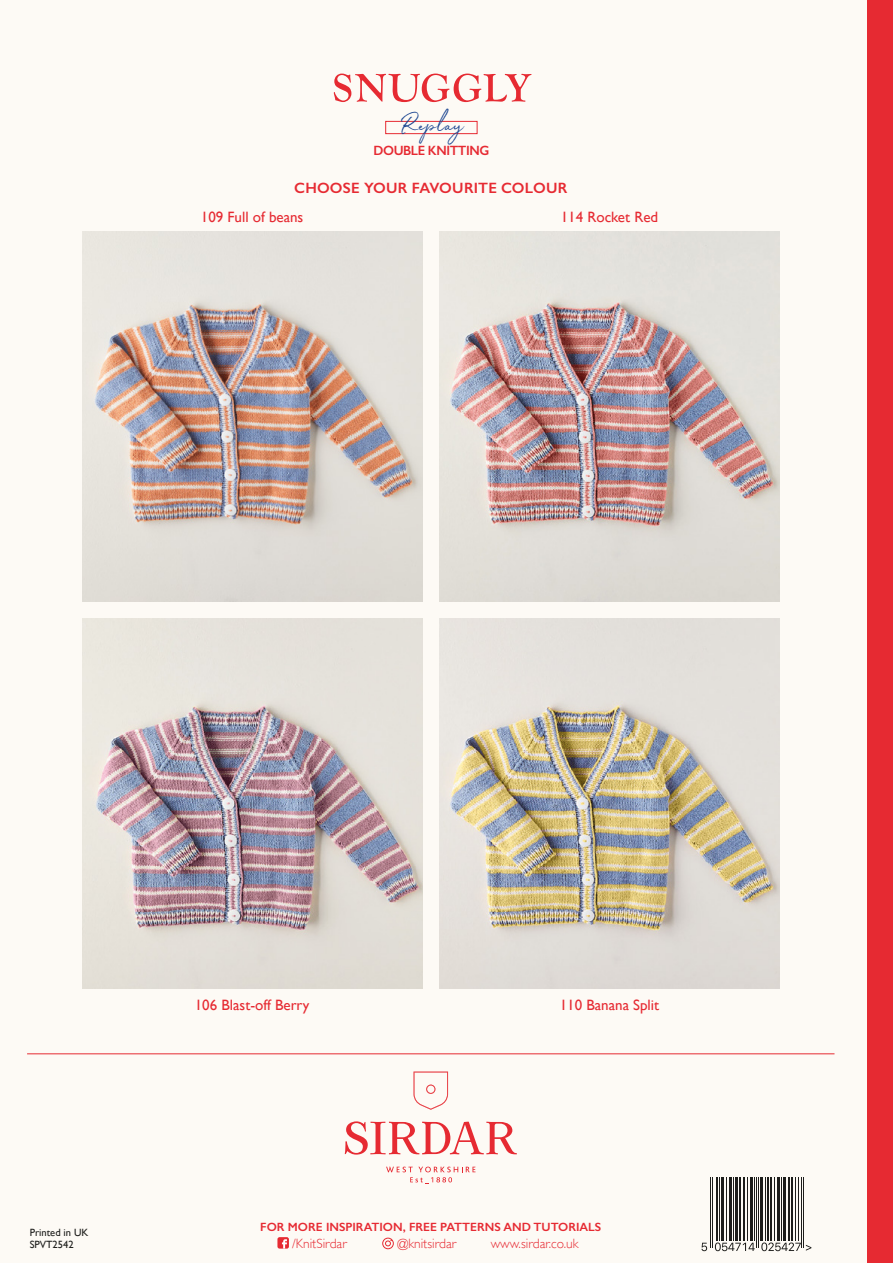
<style>
.page{position:relative;width:893px;height:1263px;background:#fdfaf5}
.page>*{position:absolute;margin:0;border:0;box-sizing:border-box;transform-origin:0 0}
.t1{font:25.5px "White Oleander";letter-spacing:.02em;color:#17428f}
.t2{font:15px "Gill Sans";color:#e62a32}
.t3{font:600 15px "Gill Sans";letter-spacing:.01em;color:#e62a32}
.t4{font:300 13.5px "Gill Sans";color:#e62a32}
.t5{font:600 13.5px "Gill Sans";letter-spacing:-.03em;color:#e62a32;scale:.96 1}
.t6{font:600 12px "Gill Sans";color:#e62a32}
.t7{font:10.5px/12px "Gill Sans";color:#1d1d1b}
</style>
<div class="page">
<div style="left:867px;top:0;width:26px;height:1263px;background:#e62a32"></div>
<img style="left:439px;top:619px;width:340px;height:370px">
<img style="left:439px;top:232px;width:340px;height:370px">
<img style="left:82px;top:232px;width:340px;height:370px">
<img style="left:82px;top:619px;width:340px;height:370px">
<hr style="left:27px;top:1053px;width:807px;height:1px;background:#e62a32">
<svg style="left:715px;top:1242px;width:40px;height:9px"></svg>
<svg style="left:701px;top:1243px;width:6px;height:8px"></svg>
<svg style="left:761px;top:1242px;width:50px;height:9px"></svg>
<hr style="left:710px;top:1177px;width:1px;height:71px;background:#1d1d1b">
<hr style="left:712px;top:1177px;width:1px;height:71px;background:#1d1d1b">
<hr style="left:716px;top:1177px;width:2px;height:64px;background:#1d1d1b">
<hr style="left:719px;top:1177px;width:1px;height:64px;background:#1d1d1b">
<hr style="left:721px;top:1177px;width:3px;height:64px;background:#1d1d1b">
<hr style="left:726px;top:1177px;width:1px;height:64px;background:#1d1d1b">
<hr style="left:729px;top:1177px;width:3px;height:64px;background:#1d1d1b">
<hr style="left:733px;top:1177px;width:1px;height:64px;background:#1d1d1b">
<hr style="left:735px;top:1177px;width:3px;height:64px;background:#1d1d1b">
<hr style="left:739px;top:1177px;width:2px;height:64px;background:#1d1d1b">
<hr style="left:743px;top:1177px;width:2px;height:64px;background:#1d1d1b">
<hr style="left:747px;top:1177px;width:1px;height:64px;background:#1d1d1b">
<hr style="left:750px;top:1177px;width:3px;height:64px;background:#1d1d1b">
<hr style="left:754px;top:1177px;width:1px;height:64px;background:#1d1d1b">
<hr style="left:756px;top:1177px;width:1px;height:71px;background:#1d1d1b">
<hr style="left:758px;top:1177px;width:1px;height:71px;background:#1d1d1b">
<hr style="left:760px;top:1177px;width:3px;height:64px;background:#1d1d1b">
<hr style="left:765px;top:1177px;width:1px;height:64px;background:#1d1d1b">
<hr style="left:767px;top:1177px;width:2px;height:64px;background:#1d1d1b">
<hr style="left:770px;top:1177px;width:2px;height:64px;background:#1d1d1b">
<hr style="left:774px;top:1177px;width:1px;height:64px;background:#1d1d1b">
<hr style="left:777px;top:1177px;width:3px;height:64px;background:#1d1d1b">
<hr style="left:781px;top:1177px;width:1px;height:64px;background:#1d1d1b">
<hr style="left:783px;top:1177px;width:2px;height:64px;background:#1d1d1b">
<hr style="left:788px;top:1177px;width:1px;height:64px;background:#1d1d1b">
<hr style="left:791px;top:1177px;width:1px;height:64px;background:#1d1d1b">
<hr style="left:795px;top:1177px;width:1px;height:64px;background:#1d1d1b">
<hr style="left:798px;top:1177px;width:1px;height:64px;background:#1d1d1b">
<hr style="left:801px;top:1177px;width:1px;height:71px;background:#1d1d1b">
<hr style="left:803px;top:1177px;width:1px;height:71px;background:#1d1d1b">
<svg style="left:414px;top:1071px;width:34px;height:39px"></svg>
<svg style="left:386px;top:1166px;width:89px;height:18px"></svg>
<svg style="left:345px;top:1121px;width:172px;height:33px"></svg>
<div style="left:382px;top:1238px;width:12px;height:11px;border:1px solid #e62a32;border-radius:5px"></div>
<svg style="left:385px;top:1239px;width:7px;height:7px"></svg>
<div style="left:277px;top:1237px;width:12px;height:11px;background:#e62a32;border-radius:2px"></div>
<svg style="left:282px;top:1239px;width:5px;height:9px"></svg>
<svg style="left:334px;top:74px;width:197px;height:28px"></svg>
<div style="left:385px;top:121px;width:92px;height:13px;border:1px solid #e62a32"></div>
<h1 class="t1" style="left:402px;top:107px;width:63px">Replay</h1>
<p class="t5" style="left:373px;top:142px;width:122px">DOUBLE KNITTING</p>
<p class="t3" style="left:294px;top:179px;width:275px">CHOOSE YOUR FAVOURITE COLOUR</p>
<p class="t2" style="left:201px;top:209px;width:104px">109 Full of beans</p>
<p class="t2" style="left:561px;top:209px;width:99px">114 Rocket Red</p>
<p class="t2" style="left:195px;top:996px;width:116px">106 Blast-off Berry</p>
<p class="t2" style="left:560px;top:996px;width:101px">110 Banana Split</p>
<p class="t6" style="left:260px;top:1219px;width:343px">FOR MORE INSPIRATION, FREE PATTERNS AND TUTORIALS</p>
<p class="t7" style="left:30px;top:1226px;width:60px">Printed in UK<br>SPVT2542</p>
<p class="t4" style="left:292px;top:1233px;width:56px">/KnitSirdar</p>
<p class="t4" style="left:398px;top:1233px;width:60px">@knitsirdar</p>
<p class="t4" style="left:491px;top:1233px;width:89px">www.sirdar.co.uk</p>
</div>
